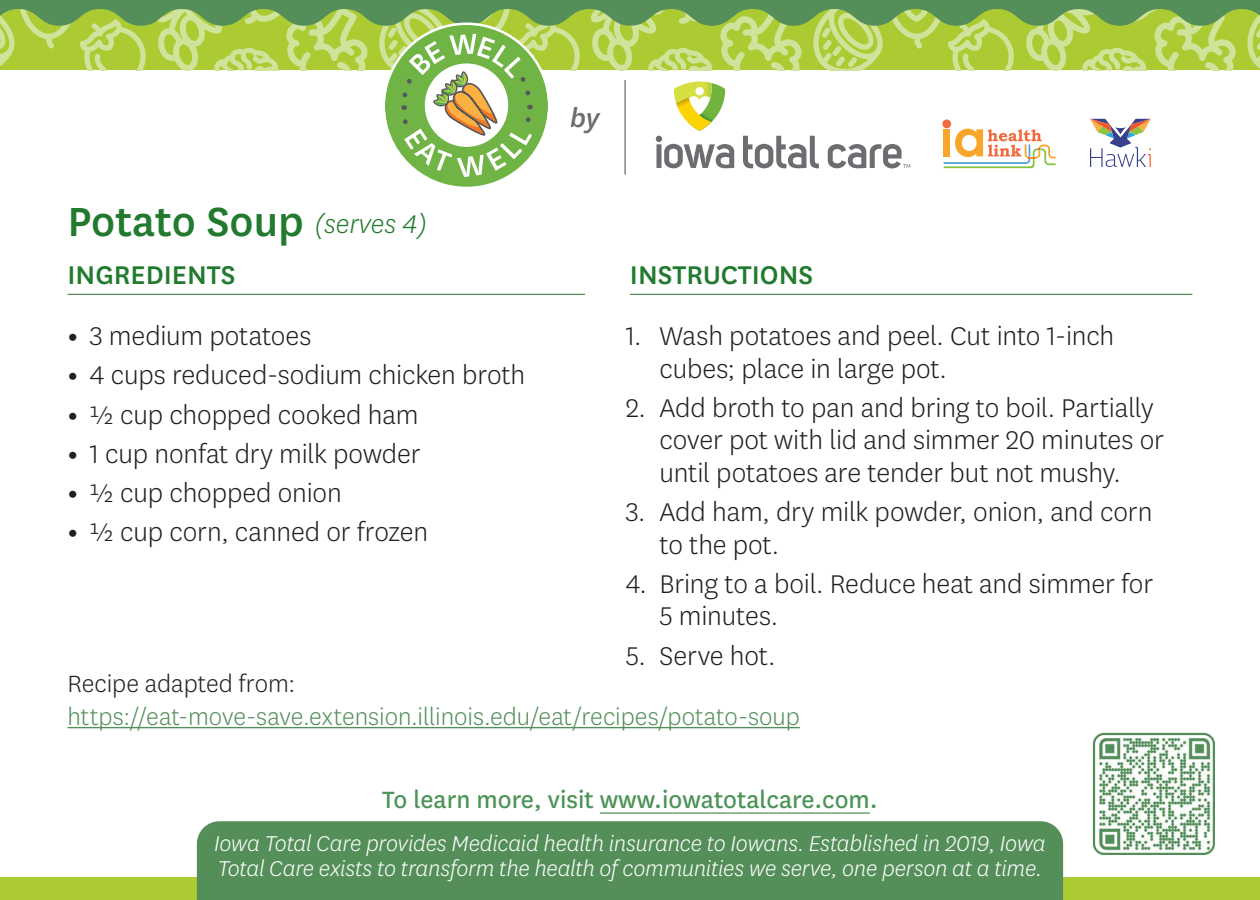
<style>
.page{position:relative;width:1260px;height:900px;background:#fff}
.page>*{position:absolute;margin:0;border:0;box-sizing:border-box;transform-origin:0 0}
.t1{font:500 47.5px "Centene Sans";color:#217a2e}
.t2{font:300 30px/32.5px "Centene Sans";letter-spacing:-.005em;color:#231f20}
.t3{font:500 30px "Centene Sans";color:#217a2e}
.t4{font:italic 500 30px "Centene Sans";color:#6c6d70}
.t5{font:300 27.5px/32.5px "Centene Sans";color:#548f5a}
.t6{font:27.5px "Centene Sans";color:#4b9356}
.t7{font:italic 300 25px/25px "Centene Sans";letter-spacing:-.01em;color:#fff}
.s1{font-weight:300;font-style:italic;font-size:30px}
.s2{color:#231f20}
.s3{font-weight:700}
</style>
<div class="page">
<div style="left:0;top:878px;width:1260px;height:22px;background:#accb33"></div>
<hr style="left:68px;top:294px;width:517px;height:1px;background:#548f5a">
<hr style="left:630px;top:294px;width:562px;height:1px;background:#548f5a">
<div style="left:197px;top:821px;width:866px;height:79px;background:#548f5a"></div>
<img style="left:1098px;top:738px;width:113px;height:113px">
<div style="left:1093px;top:733px;width:122px;height:122px;border:2px solid #548f5a;border-radius:10px"></div>
<div style="left:385px;top:24px;width:163px;height:163px;border:40px solid #6fb444;border-radius:50%"></div>
<hr style="left:68px;top:727px;width:732px;height:1px;background:#548f5a">
<hr style="left:600px;top:812px;width:270px;height:2px;background:#4b9356">
<svg style="left:0;top:0;width:1260px;height:177px"></svg>
<h1 class="t1" style="left:68px;top:189px;width:361px">Potato Soup <span class="s1">(serves 4)</span></h1>
<h2 class="t3" style="left:67px;top:254px;width:169px">INGREDIENTS</h2>
<p class="t4" style="left:570px;top:99px;width:31px">by</p>
<h2 class="t3" style="left:630px;top:254px;width:185px">INSTRUCTIONS</h2>
<p class="t2" style="left:659px;top:319px;width:456px;text-indent:-34px">1. Wash potatoes and peel. Cut into 1-inch cubes; place in large pot.</p>
<p class="t2" style="left:659px;top:391px;width:506px;text-indent:-34px">2. Add broth to pan and bring to boil. Partially cover pot with lid and simmer 20 minutes or until potatoes are tender but not mushy.</p>
<p class="t2" style="left:659px;top:495px;width:495px;text-indent:-34px">3. Add ham, dry milk powder, onion, and corn to the pot.</p>
<p class="t2" style="left:659px;top:567px;width:495px;text-indent:-34px">4. Bring to a boil. Reduce heat and simmer for<br>5 minutes.</p>
<p class="t2" style="left:626px;top:638px;width:151px">5. Serve hot.</p>
<p class="t5" style="left:68px;top:667px;width:734px"><span class="s2">Recipe adapted from: </span>https://eat-move-save.extension.illinois.edu/eat/recipes/potato-soup</p>
<p class="t2" style="left:67px;top:319px;width:246px"><span class="s3">•</span> 3 medium potatoes</p>
<p class="t2" style="left:67px;top:358px;width:459px"><span class="s3">•</span> 4 cups reduced-sodium chicken broth</p>
<p class="t2" style="left:67px;top:397px;width:353px"><span class="s3">•</span> ½ cup chopped cooked ham</p>
<p class="t2" style="left:67px;top:437px;width:355px"><span class="s3">•</span> 1 cup nonfat dry milk powder</p>
<p class="t2" style="left:67px;top:476px;width:276px"><span class="s3">•</span> ½ cup chopped onion</p>
<p class="t2" style="left:67px;top:515px;width:362px"><span class="s3">•</span> ½ cup corn, canned or frozen</p>
<p class="t6" style="left:382px;top:781px;width:497px">To learn more, visit www.iowatotalcare.com.</p>
<p class="t7" style="left:214px;top:831px;width:833px">Iowa Total Care provides Medicaid health insurance to Iowans. Established in 2019, Iowa<br>Total Care exists to transform the health of communities we serve, one person at a time.</p>
</div>
